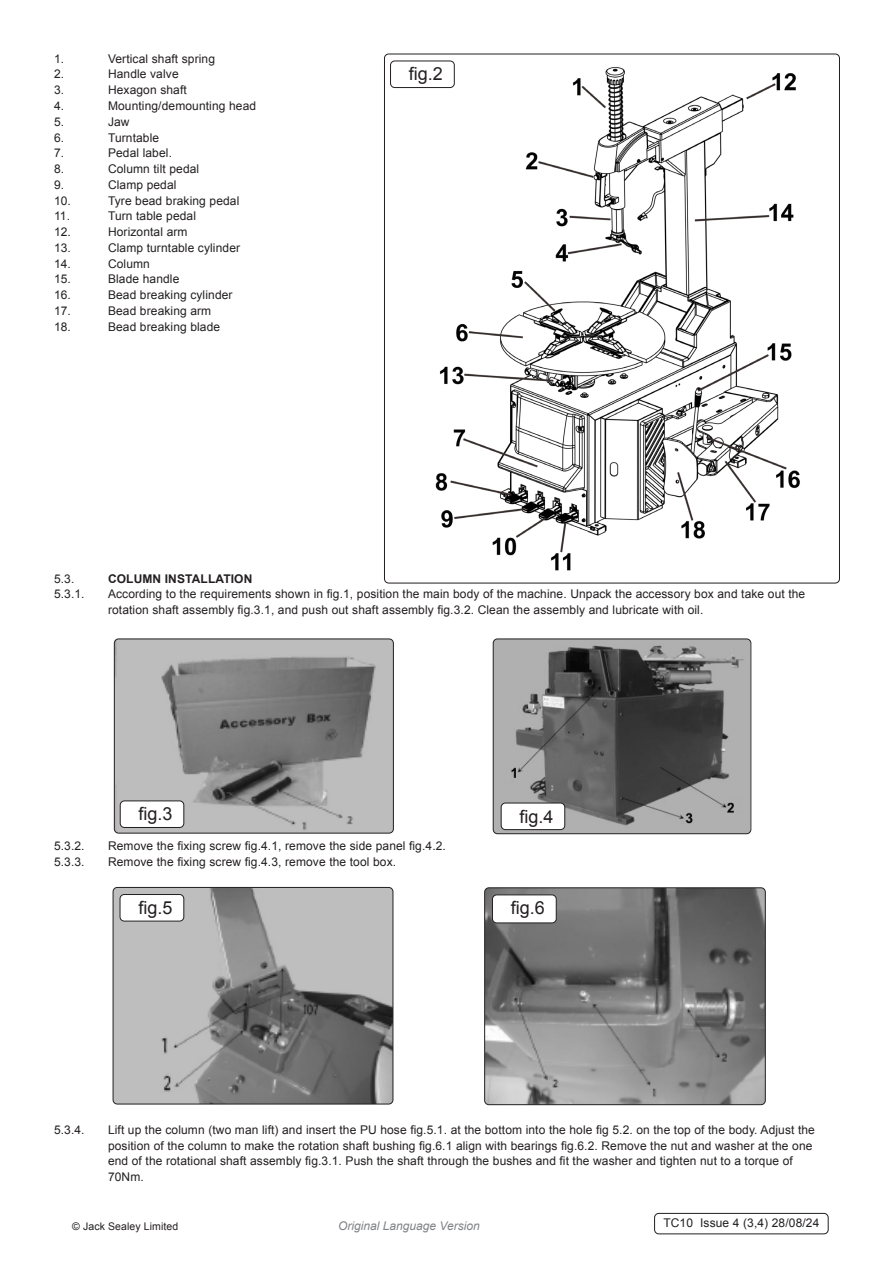
<style>
.page{position:relative;width:893px;height:1263px;background:#fff}
.page>*{position:absolute;margin:0;border:0;box-sizing:border-box;transform-origin:0 0}
.t1{font:18px "Arial";color:#231f20}
.Body__Footer{font:12px/15.8px "Arial";letter-spacing:.01em;color:#231f20}
.Body{font:12px "Arial";letter-spacing:.01em;color:#231f20}
.t2{font:italic 12px "Arial";color:#808285}
.t3{font:700 12px "Arial";letter-spacing:.01em;color:#231f20}
.Body__Justified__7pt{font:10.5px "Arial";letter-spacing:.01em;color:#231f20}
</style>
<div class="page">
<img style="left:399px;top:60px;width:401px;height:511px">
<img style="left:114px;top:640px;width:279px;height:193px">
<div style="left:114px;top:638px;width:280px;height:195px;border:1px solid #231f20;border-radius:4px"></div>
<img style="left:493px;top:640px;width:257px;height:194px">
<div style="left:493px;top:638px;width:258px;height:196px;border:1px solid #231f20;border-radius:4px"></div>
<div style="left:390px;top:61px;width:65px;height:27px;border:1px solid #231f20;border-radius:4px"></div>
<div style="left:120px;top:801px;width:64px;height:26px;background:#fff;border-radius:4px"></div>
<div style="left:120px;top:800px;width:64px;height:28px;border:1px solid #231f20;border-radius:4px"></div>
<div style="left:501px;top:803px;width:64px;height:27px;background:#fff;border-radius:4px"></div>
<div style="left:501px;top:803px;width:64px;height:27px;border:1px solid #231f20;border-radius:4px"></div>
<img style="left:113px;top:887px;width:280px;height:217px">
<div style="left:113px;top:887px;width:280px;height:217px;border:1px solid #231f20;border-radius:4px"></div>
<img style="left:486px;top:889px;width:278px;height:214px">
<div style="left:484px;top:887px;width:282px;height:218px;border:1px solid #231f20;border-radius:4px"></div>
<div style="left:120px;top:894px;width:64px;height:27px;background:#fff;border-radius:4px"></div>
<div style="left:120px;top:894px;width:64px;height:27px;border:1px solid #231f20;border-radius:4px"></div>
<div style="left:492px;top:895px;width:64px;height:28px;background:#fff;border-radius:4px"></div>
<div style="left:492px;top:894px;width:65px;height:29px;border:1px solid #231f20;border-radius:4px"></div>
<div style="left:654px;top:1213px;width:174px;height:21px;border:1px solid #231f20;border-radius:4px"></div>
<p class="Body" style="left:54px;top:51px;width:12px">1.</p>
<p class="Body" style="left:108px;top:51px;width:109px">Vertical shaft spring</p>
<p class="Body" style="left:54px;top:66px;width:12px">2.</p>
<p class="Body" style="left:108px;top:66px;width:72px">Handle valve</p>
<p class="Body" style="left:54px;top:82px;width:12px">3.</p>
<p class="Body" style="left:108px;top:82px;width:80px">Hexagon shaft</p>
<p class="Body" style="left:54px;top:98px;width:12px">4.</p>
<p class="Body" style="left:108px;top:98px;width:150px">Mounting/demounting head</p>
<p class="Body" style="left:54px;top:114px;width:12px">5.</p>
<p class="Body" style="left:108px;top:114px;width:23px">Jaw</p>
<p class="Body" style="left:54px;top:129px;width:12px">6.</p>
<p class="Body" style="left:108px;top:129px;width:53px">Turntable</p>
<p class="Body" style="left:54px;top:145px;width:12px">7.</p>
<p class="Body" style="left:108px;top:145px;width:66px">Pedal label.</p>
<p class="Body" style="left:54px;top:161px;width:12px">8.</p>
<p class="Body" style="left:108px;top:161px;width:93px">Column tilt pedal</p>
<p class="Body" style="left:54px;top:177px;width:12px">9.</p>
<p class="Body" style="left:108px;top:177px;width:70px">Clamp pedal</p>
<p class="Body" style="left:54px;top:192px;width:18px">10.</p>
<p class="Body" style="left:108px;top:192px;width:133px">Tyre bead braking pedal</p>
<p class="Body" style="left:54px;top:208px;width:18px">11.</p>
<p class="Body" style="left:108px;top:208px;width:90px">Turn table pedal</p>
<p class="Body" style="left:54px;top:224px;width:18px">12.</p>
<p class="Body" style="left:108px;top:224px;width:81px">Horizontal arm</p>
<p class="Body" style="left:54px;top:240px;width:18px">13.</p>
<p class="Body" style="left:108px;top:240px;width:134px">Clamp turntable cylinder</p>
<p class="Body" style="left:54px;top:255px;width:18px">14.</p>
<p class="Body" style="left:108px;top:255px;width:43px">Column</p>
<p class="Body" style="left:54px;top:271px;width:18px">15.</p>
<p class="Body" style="left:108px;top:271px;width:73px">Blade handle</p>
<p class="Body" style="left:54px;top:287px;width:18px">16.</p>
<p class="Body" style="left:108px;top:287px;width:126px">Bead breaking cylinder</p>
<p class="Body" style="left:54px;top:303px;width:18px">17.</p>
<p class="Body" style="left:108px;top:303px;width:105px">Bead breaking arm</p>
<p class="Body" style="left:54px;top:318px;width:18px">18.</p>
<p class="Body" style="left:108px;top:318px;width:114px">Bead breaking blade</p>
<p class="t1" style="left:409px;top:62px;width:36px">fig.2</p>
<p class="Body__Footer" style="left:54px;top:571px;width:22px">5.3.</p>
<p class="t3" style="left:108px;top:570px;width:146px">COLUMN INSTALLATION</p>
<p class="Body__Footer" style="left:54px;top:586px;width:32px">5.3.1.</p>
<p class="Body__Footer" style="left:108px;top:586px;width:699px">According to the requirements shown in fig.1, position the main body of the machine. Unpack the accessory box and take out the rotation shaft assembly fig.3.1, and push out shaft assembly fig.3.2. Clean the assembly and lubricate with oil.</p>
<p class="t1" style="left:139px;top:802px;width:36px">fig.3</p>
<p class="t1" style="left:520px;top:804px;width:36px">fig.4</p>
<p class="Body__Footer" style="left:54px;top:838px;width:32px">5.3.2.</p>
<p class="Body__Footer" style="left:108px;top:838px;width:339px">Remove the fixing screw fig.4.1, remove the side panel fig.4.2.</p>
<p class="Body__Footer" style="left:54px;top:854px;width:32px">5.3.3.</p>
<p class="Body__Footer" style="left:108px;top:854px;width:290px">Remove the fixing screw fig.4.3, remove the tool box.</p>
<p class="t1" style="left:138px;top:896px;width:36px">fig.5</p>
<p class="t1" style="left:511px;top:896px;width:36px">fig.6</p>
<p class="Body__Footer" style="left:54px;top:1122px;width:32px">5.3.4.</p>
<p class="Body__Footer" style="left:108px;top:1122px;width:708px">Lift up the column (two man lift) and insert the PU hose fig.5.1. at the bottom into the hole fig 5.2. on the top of the body. Adjust the position of the column to make the rotation shaft bushing fig.6.1 align with bearings fig.6.2. Remove the nut and washer at the one end of the rotational shaft assembly fig.3.1. Push the shaft through the bushes and fit the washer and tighten nut to a torque of 70Nm.</p>
<p class="Body__Justified__7pt" style="left:72px;top:1220px;width:108px">© Jack Sealey Limited</p>
<p class="t2" style="left:338px;top:1218px;width:143px">Original Language Version</p>
<p class="Body__Footer" style="left:663px;top:1215px;width:157px">TC10 Issue 4 (3,4) 28/08/24</p>
</div>
